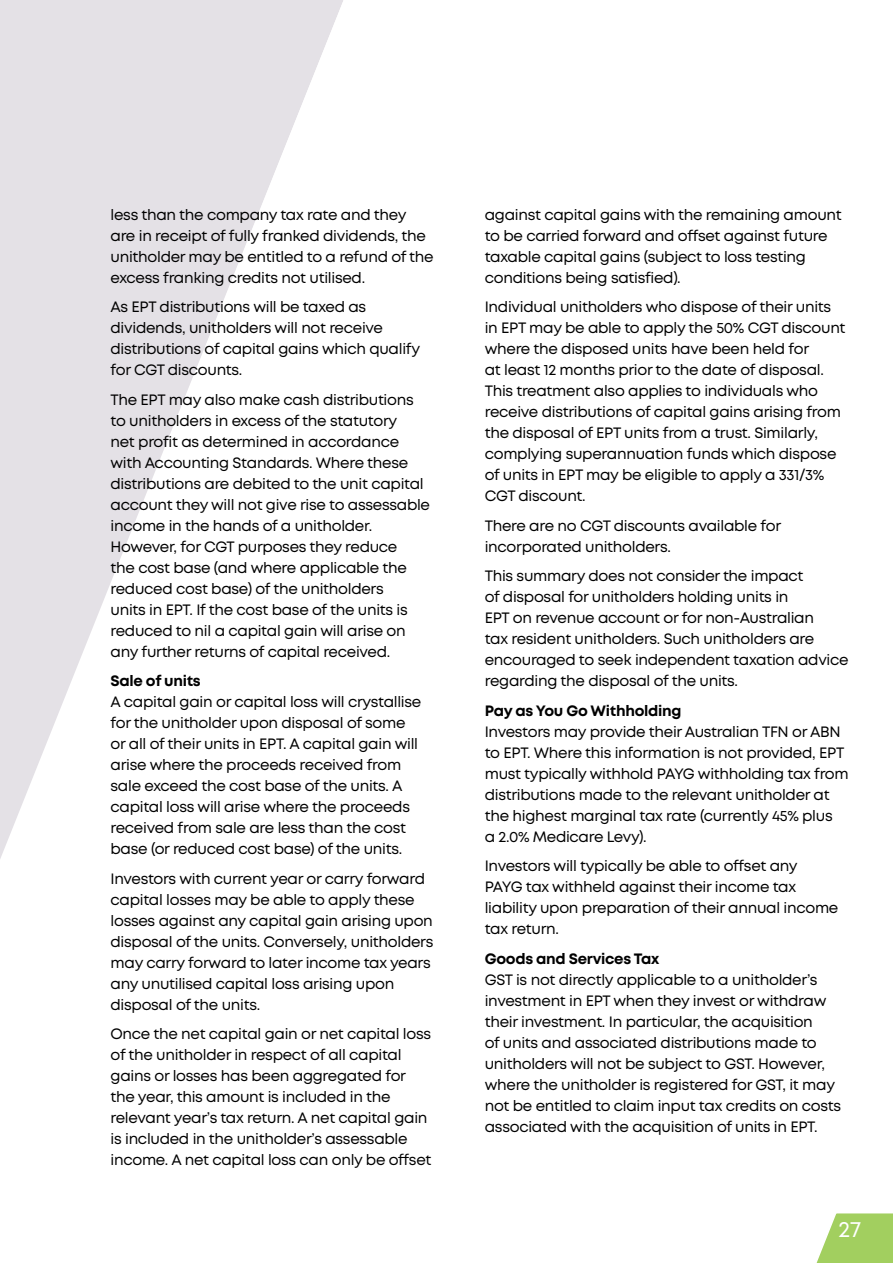
<style>
.page{position:relative;width:893px;height:1263px;background:#fff}
.page>*{position:absolute;margin:0;border:0;box-sizing:border-box;transform-origin:0 0}
.t1{font:22.2px "Mont";color:#fff}
.t2{font:15px/21px "Mont";letter-spacing:-.02em;color:#000}
.t3{font:700 15px "Mont";letter-spacing:-.02em;color:#000}
</style>
<div class="page">
<svg style="left:0;top:0;width:343px;height:859px;fill:#e4e1e6"></svg>
<svg style="left:816px;top:1213px;width:77px;height:50px;background:#afd576"></svg>
<p class="t2" style="left:111px;top:204px;width:325px">less than the company tax rate and they are in receipt of fully franked dividends, the unitholder may be entitled to a refund of the excess franking credits not utilised.</p>
<p class="t2" style="left:111px;top:297px;width:311px">As EPT distributions will be taxed as dividends, unitholders will not receive distributions of capital gains which qualify for CGT discounts.</p>
<p class="t2" style="left:111px;top:389px;width:321px">The EPT may also make cash distributions to unitholders in excess of the statutory<br>net profit as determined in accordance with Accounting Standards. Where these distributions are debited to the unit capital account they will not give rise to assessable income in the hands of a unitholder.<br>However, for CGT purposes they reduce<br>the cost base (and where applicable the reduced cost base) of the unitholders<br>units in EPT. If the cost base of the units is reduced to nil a capital gain will arise on any further returns of capital received.</p>
<p class="t3" style="left:111px;top:671px;width:92px">Sale of units</p>
<p class="t2" style="left:111px;top:692px;width:312px">A capital gain or capital loss will crystallise for the unitholder upon disposal of some or all of their units in EPT. A capital gain will arise where the proceeds received from sale exceed the cost base of the units. A capital loss will arise where the proceeds received from sale are less than the cost base (or reduced cost base) of the units.</p>
<p class="t2" style="left:111px;top:868px;width:324px">Investors with current year or carry forward capital losses may be able to apply these losses against any capital gain arising upon disposal of the units. Conversely, unitholders may carry forward to later income tax years any unutilised capital loss arising upon disposal of the units.</p>
<p class="t2" style="left:111px;top:1024px;width:322px">Once the net capital gain or net capital loss of the unitholder in respect of all capital gains or losses has been aggregated for the year, this amount is included in the relevant year’s tax return. A net capital gain is included in the unitholder’s assessable income. A net capital loss can only be offset</p>
<p class="t2" style="left:485px;top:204px;width:358px">against capital gains with the remaining amount to be carried forward and offset against future taxable capital gains (subject to loss testing conditions being satisfied).</p>
<p class="t2" style="left:485px;top:297px;width:362px">Individual unitholders who dispose of their units in EPT may be able to apply the 50% CGT discount where the disposed units have been held for<br>at least 12 months prior to the date of disposal.<br>This treatment also applies to individuals who receive distributions of capital gains arising from the disposal of EPT units from a trust. Similarly, complying superannuation funds which dispose of units in EPT may be eligible to apply a 331/3% CGT discount.</p>
<p class="t2" style="left:485px;top:515px;width:298px">There are no CGT discounts available for incorporated unitholders.</p>
<p class="t2" style="left:485px;top:566px;width:365px">This summary does not consider the impact<br>of disposal for unitholders holding units in<br>EPT on revenue account or for non-Australian<br>tax resident unitholders. Such unitholders are encouraged to seek independent taxation advice regarding the disposal of the units.</p>
<p class="t3" style="left:485px;top:701px;width:198px">Pay as You Go Withholding</p>
<p class="t2" style="left:485px;top:721px;width:365px">Investors may provide their Australian TFN or ABN to EPT. Where this information is not provided, EPT must typically withhold PAYG withholding tax from distributions made to the relevant unitholder at the highest marginal tax rate (currently 45% plus<br>a 2.0% Medicare Levy).</p>
<p class="t2" style="left:485px;top:856px;width:355px">Investors will typically be able to offset any PAYG tax withheld against their income tax liability upon preparation of their annual income tax return.</p>
<p class="t3" style="left:485px;top:949px;width:176px">Goods and Services Tax</p>
<p class="t2" style="left:485px;top:969px;width:358px">GST is not directly applicable to a unitholder’s investment in EPT when they invest or withdraw their investment. In particular, the acquisition<br>of units and associated distributions made to unitholders will not be subject to GST. However, where the unitholder is registered for GST, it may not be entitled to claim input tax credits on costs associated with the acquisition of units in EPT.</p>
<h1 class="t1" style="left:839px;top:1215px;width:24px">27</h1>
</div>
